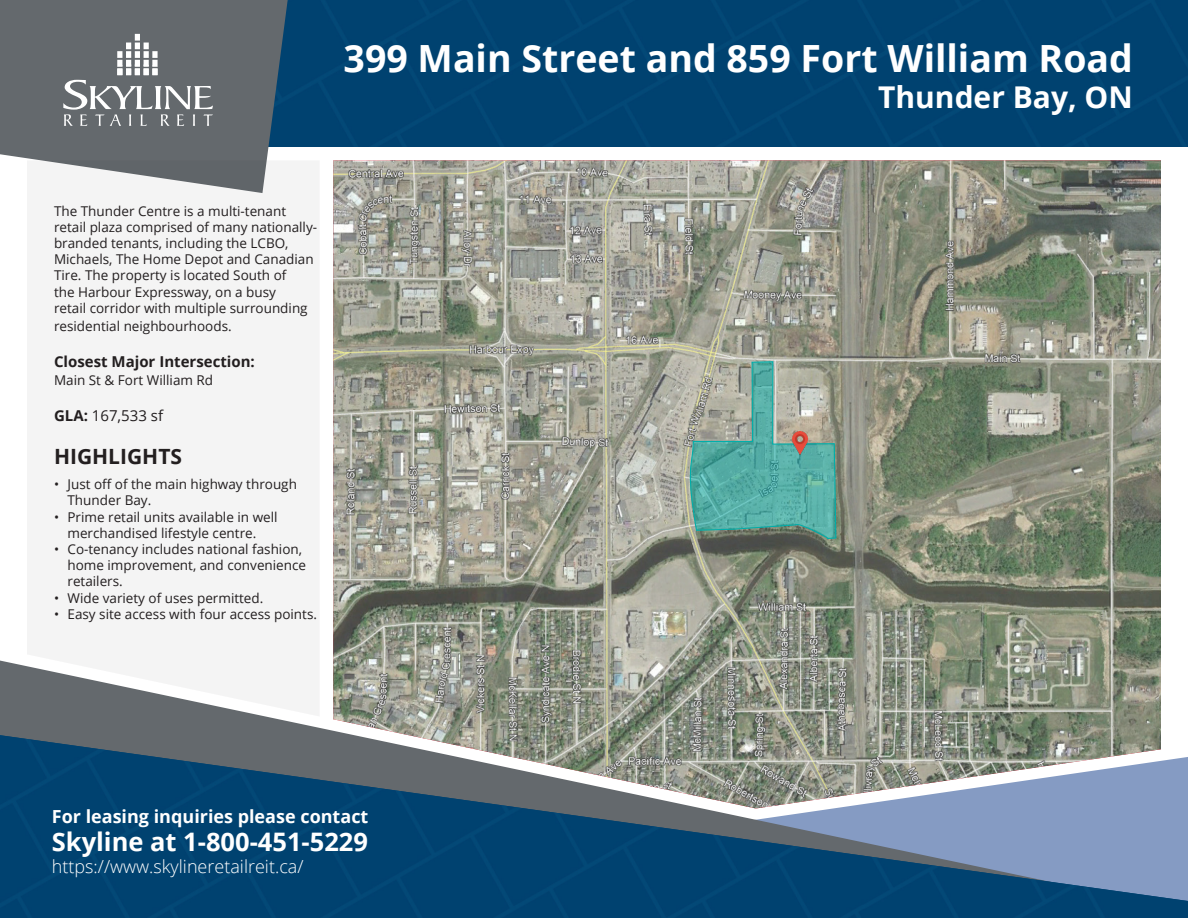
<style>
.page{position:relative;width:1188px;height:918px;background:#fff}
.page>*{position:absolute;margin:0;border:0;box-sizing:border-box;transform-origin:0 0}
.t1{font:700 37.5px "Open Sans";color:#fff}
.t2{font:700 30px "Open Sans";color:#fff}
.t3{font:700 25.5px "Open Sans";color:#fff}
.t4{font:700 21px "Open Sans";color:#231f20}
.t5{font:300 18px "Open Sans";color:#fff}
.t6{font:700 18px "Open Sans";color:#fff}
.t7{font:700 15px "Open Sans";color:#231f20}
.t8{font:15px "Open Sans";color:#231f20}
.t9{font:13.5px/16.2px "Open Sans";color:#231f20}
.s1{font-weight:700}
</style>
<div class="page">
<img style="left:333px;top:160px;width:828px;height:498px">
<svg style="left:688px;top:361px;width:149px;height:180px;background:#78a89e"></svg>
<img style="left:788px;top:431px;width:24px;height:23px">
<div style="left:289px;top:0;width:899px;height:147px;background:#004270"></div>
<svg style="left:0;top:658px;width:1161px;height:75px;background:#8e9387"></svg>
<img style="left:0;top:735px;width:1188px;height:183px">
<div style="left:0;top:0;width:289px;height:160px;background:#64696d"></div>
<svg style="left:27px;top:160px;width:293px;height:557px;fill:#f4f4f4"></svg>
<svg style="left:63px;top:34px;width:150px;height:92px;background:#7d8185"></svg>
<p class="t1" style="left:344px;top:32px;width:791px">399 Main Street and 859 Fort William Road</p>
<p class="t2" style="left:878px;top:76px;width:256px">Thunder Bay, ON</p>
<p class="t9" style="left:54px;top:202px;width:265px">The Thunder Centre is a multi-tenant retail plaza comprised of many nationally&shy;branded tenants, including the LCBO, Michaels, The Home Depot and Canadian Tire. The property is located South of<br>the Harbour Expressway, on a busy<br>retail corridor with multiple surrounding</p>
<p class="t9" style="left:54px;top:317px;width:179px">residential neighbourhoods.</p>
<p class="t7" style="left:54px;top:351px;width:202px">Closest Major Intersection:</p>
<p class="t9" style="left:54px;top:371px;width:161px">Main St &amp; Fort William Rd</p>
<p class="t8" style="left:54px;top:405px;width:111px"><span class="s1">GLA:</span> 167,533 sf</p>
<p class="t4" style="left:54px;top:441px;width:130px">HIGHLIGHTS</p>
<p class="t9" style="left:68px;top:476px;width:231px;text-indent:-14px">• Just off of the main highway through<br>Thunder Bay.</p>
<p class="t9" style="left:54px;top:508px;width:225px;text-align:center">• Prime retail units available in well merchandised lifestyle centre.</p>
<p class="t9" style="left:68px;top:541px;width:240px;text-indent:-14px">• Co-tenancy includes national fashion, home improvement, and convenience retailers.</p>
<p class="t9" style="left:54px;top:589px;width:211px">• Wide variety of uses permitted.</p>
<p class="t9" style="left:54px;top:605px;width:265px">• Easy site access with four access points.</p>
<h3 class="t6" style="left:52px;top:803px;width:318px">For leasing inquiries please contact</h3>
<h3 class="t3" style="left:52px;top:824px;width:318px">Skyline at 1-800-451-5229</h3>
<h3 class="t5" style="left:52px;top:854px;width:253px">https://www.skylineretailreit.ca/</h3>
</div>
